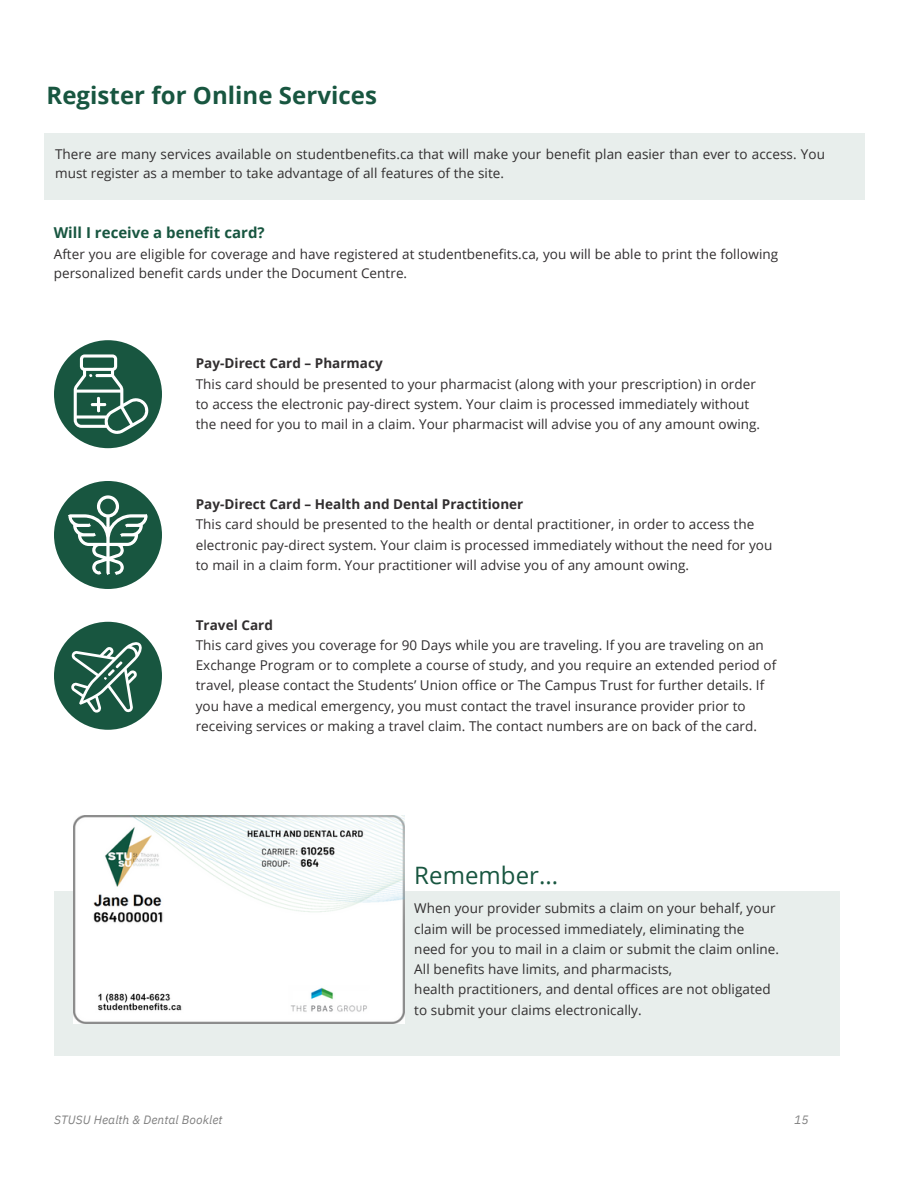
<style>
.page{position:relative;width:918px;height:1188px;background:#fff}
.page>*{position:absolute;margin:0;border:0;box-sizing:border-box;transform-origin:0 0}
.t1{font:700 24px "Open Sans";color:#185640}
.t2{font:24px "Open Sans";color:#185640}
.t3{font:700 15px "Open Sans";color:#185640}
.t4{font:13.5px/20.2px "Open Sans";letter-spacing:.005em;color:#312e2f}
.t5{font:700 13.5px "Open Sans";letter-spacing:.005em;color:#312e2f}
.t6{font:italic 12px "IBM Plex Sans";letter-spacing:.01em;color:#808080}
</style>
<div class="page">
<div style="left:44px;top:134px;width:821px;height:66px;background:#e8eeec"></div>
<div style="left:54px;top:891px;width:785px;height:164px;background:#e8eeec"></div>
<div style="left:54px;top:481px;width:108px;height:108px;background:#185640;border-radius:50%"></div>
<svg style="left:67px;top:494px;width:82px;height:82px"></svg>
<div style="left:54px;top:340px;width:108px;height:108px;background:#185640;border-radius:50%"></div>
<svg style="left:74px;top:354px;width:76px;height:82px"></svg>
<div style="left:54px;top:622px;width:108px;height:108px;background:#185640;border-radius:50%"></div>
<svg style="left:71px;top:642px;width:71px;height:71px"></svg>
<img style="left:74px;top:815px;width:330px;height:209px">
<p class="t1" style="left:46px;top:78px;width:332px">Register for Online Services</p>
<p class="t4" style="left:55px;top:144px;width:771px;line-height:19.2px">There are many services available on studentbenefits.ca that will make your benefit plan easier than ever to access. You must register as a member to take advantage of all features of the site.</p>
<p class="t3" style="left:54px;top:222px;width:212px">Will I receive a benefit card?</p>
<p class="t4" style="left:54px;top:245px;width:726px;line-height:19.2px">After you are eligible for coverage and have registered at studentbenefits.ca, you will be able to print the following personalized benefit cards under the Document Centre.</p>
<p class="t5" style="left:196px;top:354px;width:189px">Pay-Direct Card – Pharmacy</p>
<p class="t4" style="left:196px;top:373px;width:566px">This card should be presented to your pharmacist (along with your prescription) in order to access the electronic pay-direct system. Your claim is processed immediately without the need for you to mail in a claim. Your pharmacist will advise you of any amount owing.</p>
<p class="t5" style="left:196px;top:495px;width:329px">Pay-Direct Card – Health and Dental Practitioner</p>
<p class="t4" style="left:196px;top:514px;width:578px">This card should be presented to the health or dental practitioner, in order to access the electronic pay-direct system. Your claim is processed immediately without the need for you to mail in a claim form. Your practitioner will advise you of any amount owing.</p>
<p class="t5" style="left:196px;top:615px;width:79px">Travel Card</p>
<p class="t4" style="left:196px;top:635px;width:582px">This card gives you coverage for 90 Days while you are traveling. If you are traveling on an Exchange Program or to complete a course of study, and you require an extended period of travel, please contact the Students’ Union office or The Campus Trust for further details. If you have a medical emergency, you must contact the travel insurance provider prior to receiving services or making a travel claim. The contact numbers are on back of the card.</p>
<p class="t2" style="left:414px;top:858px;width:145px">Remember...</p>
<p class="t4" style="left:414px;top:898px;width:366px">When your provider submits a claim on your behalf, your claim will be processed immediately, eliminating the need for you to mail in a claim or submit the claim online.<br>All benefits have limits, and pharmacists,</p>
<p class="t4" style="left:414px;top:979px;width:358px">health practitioners, and dental offices are not obligated to submit your claims electronically.</p>
<p class="t6" style="left:54px;top:1112px;width:170px">STUSU Health &amp; Dental Booklet</p>
<p class="t6" style="left:794px;top:1112px;width:16px">15</p>
</div>
